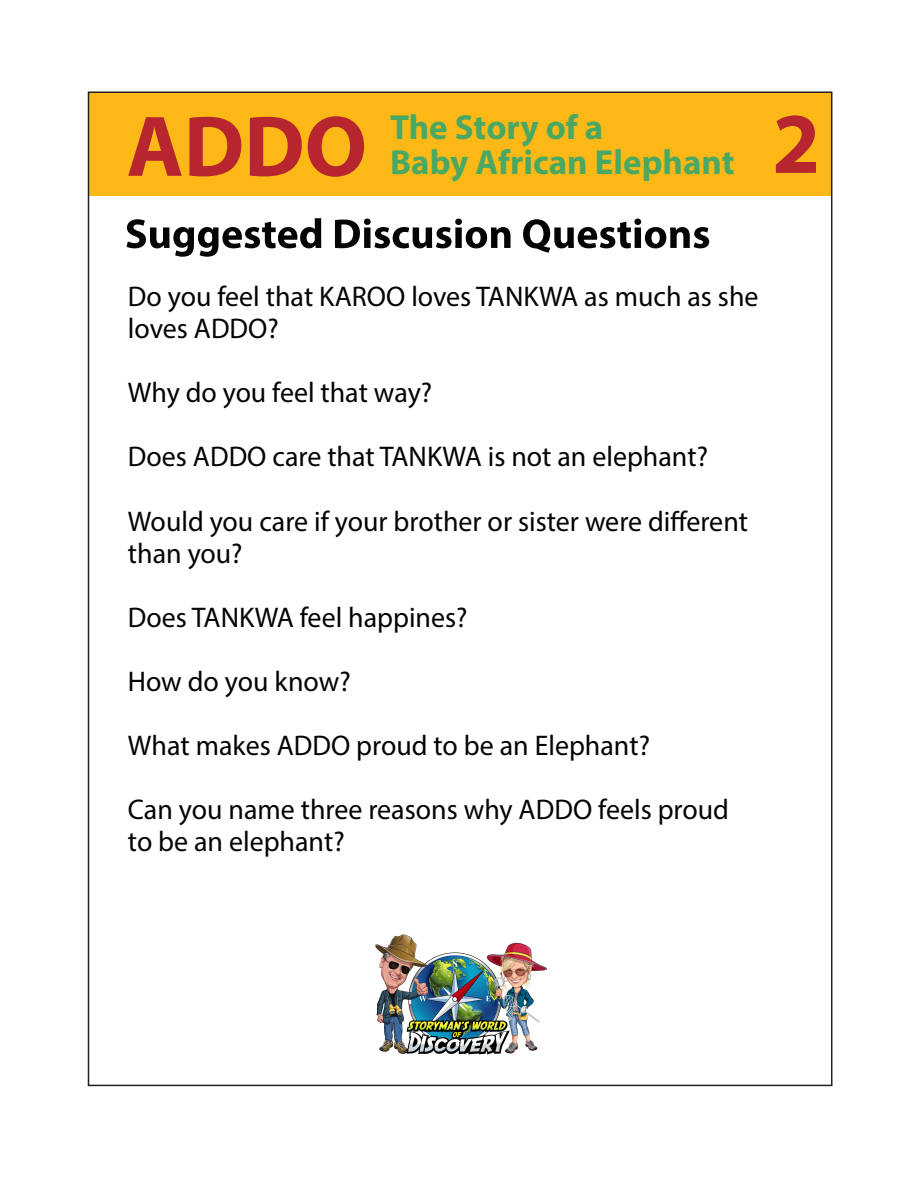
<style>
.page{position:relative;width:918px;height:1188px;background:#fff}
.page>*{position:absolute;margin:0;border:0;box-sizing:border-box;transform-origin:0 0}
.t1{font:700 86.85px "Myriad Pro";color:#b7262f}
.t2{font:700 34.95px/35px "Myriad Pro";color:#4aa862}
.t3{font:28.5px/32.1px "Myriad Pro";color:#040503}
</style>
<div class="page">
<div style="left:89px;top:93px;width:742px;height:103px;background:#fbb817"></div>
<svg style="left:127px;top:218px;width:194px;height:39px"></svg>
<svg style="left:335px;top:219px;width:176px;height:29px"></svg>
<svg style="left:523px;top:219px;width:186px;height:34px"></svg>
<img style="left:375px;top:934px;width:172px;height:121px">
<p class="t1" style="left:127px;top:95px;width:242px">ADDO</p>
<p class="t2" style="left:390px;top:110px;width:346px">The Story of a<br>Baby African Elephant</p>
<p class="t1" style="left:772px;top:92px;width:50px">2</p>
<p class="t3" style="left:128px;top:280px;width:632px">Do you feel that KAROO loves TANKWA as much as she loves ADDO?</p>
<p class="t3" style="left:128px;top:376px;width:306px">Why do you feel that way?</p>
<p class="t3" style="left:128px;top:441px;width:582px">Does ADDO care that TANKWA is not an elephant?</p>
<p class="t3" style="left:128px;top:505px;width:622px">Would you care if your brother or sister were different than you?</p>
<p class="t3" style="left:128px;top:601px;width:341px">Does TANKWA feel happines?</p>
<p class="t3" style="left:128px;top:665px;width:224px">How do you know?</p>
<p class="t3" style="left:128px;top:729px;width:524px">What makes ADDO proud to be an Elephant?</p>
<p class="t3" style="left:128px;top:793px;width:603px">Can you name three reasons why ADDO feels proud to be an elephant?</p>
</div>
